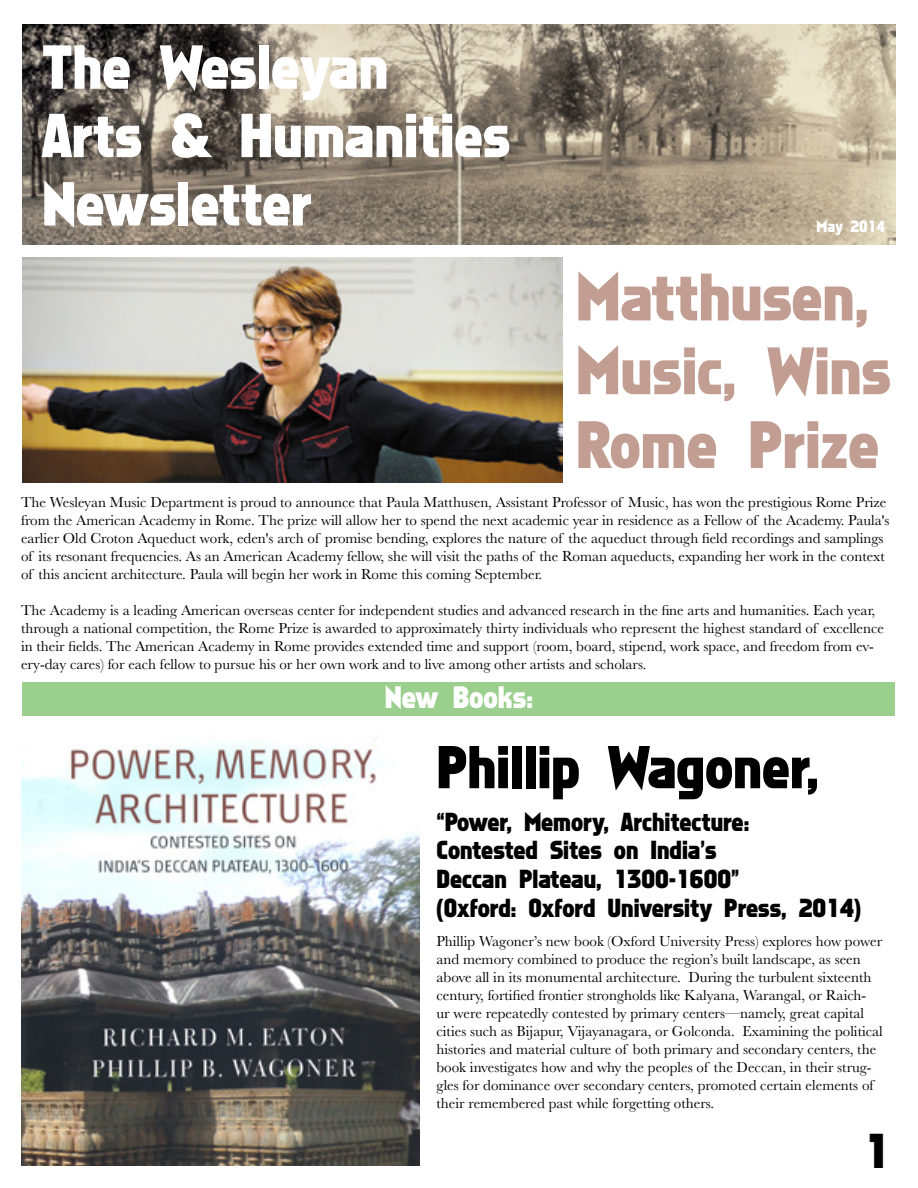
<style>
.page{position:relative;width:918px;height:1188px;background:#fff}
.page>*{position:absolute;margin:0;border:0;box-sizing:border-box;transform-origin:0 0}
.t1{font:61.5px/73.8px "Faktos";color:#c29d92}
.t2{font:57px/68.4px "Faktos";color:#fff}
.t3{font:55.5px "Faktos";color:#000}
.t4{font:45px "Faktos";color:#000}
.t5{font:28.5px "Faktos";color:#fff}
.t6{font:24px/28.8px "Faktos";color:#000}
.t7{font:15px/18px "Baskerville";color:#000}
.t8{font:15px "Faktos";color:#fff}
</style>
<div class="page">
<img style="left:23px;top:24px;width:872px;height:220px">
<img style="left:23px;top:258px;width:540px;height:225px">
<img style="left:21px;top:735px;width:399px;height:431px">
<div style="left:23px;top:682px;width:872px;height:34px;background:#9acf8d"></div>
<h2 class="t2" style="left:42px;top:33px;width:470px">The Wesleyan<br>Arts &amp; Humanities<br>Newsletter</h2>
<p class="t8" style="left:817px;top:218px;width:70px">May 2014</p>
<h1 class="t1" style="left:576px;top:260px;width:317px">Matthusen,<br>Music, Wins<br>Rome Prize</h1>
<p class="t7" style="left:21px;top:493px;width:870px">The Wesleyan Music Department is proud to announce that Paula Matthusen, Assistant Professor of Music, has won the prestigious Rome Prize from the American Academy in Rome. The prize will allow her to spend the next academic year in residence as a Fellow of the Academy. Paula's earlier Old Croton Aqueduct work, eden's arch of promise bending, explores the nature of the aqueduct through field recordings and samplings of its resonant frequencies. As an American Academy fellow, she will visit the paths of the Roman aqueducts, expanding her work in the context of this ancient architecture. Paula will begin her work in Rome this coming September.</p>
<p class="t7" style="left:21px;top:601px;width:865px">The Academy is a leading American overseas center for independent studies and advanced research in the fine arts and humanities. Each year, through a national competition, the Rome Prize is awarded to approximately thirty individuals who represent the highest standard of excellence in their fields. The American Academy in Rome provides extended time and support (room, board, stipend, work space, and freedom from ev&shy;ery-day cares) for each fellow to pursue his or her own work and to live among other artists and scholars.</p>
<h3 class="t5" style="left:385px;top:681px;width:150px">New Books:</h3>
<h3 class="t3" style="left:436px;top:735px;width:384px">Phillip Wagoner,</h3>
<h3 class="t6" style="left:436px;top:807px;width:426px">“Power, Memory, Architecture:<br>Contested Sites on India’s<br>Deccan Plateau, 1300-1600”<br>(Oxford: Oxford University Press, 2014)</h3>
<p class="t7" style="left:436px;top:932px;width:448px">Phillip Wagoner’s new book (Oxford University Press) explores how power and memory combined to produce the region’s built landscape, as seen above all in its monumental architecture. During the turbulent sixteenth century, fortified frontier strongholds like Kalyana, Warangal, or Raich&shy;ur were repeatedly contested by primary centers—namely, great capital cities such as Bijapur, Vijayanagara, or Golconda. Examining the political histories and material culture of both primary and secondary centers, the book investigates how and why the peoples of the Deccan, in their strug&shy;gles for dominance over secondary centers, promoted certain elements of their remembered past while forgetting others.</p>
<h3 class="t4" style="left:864px;top:1125px;width:27px">1</h3>
</div>
